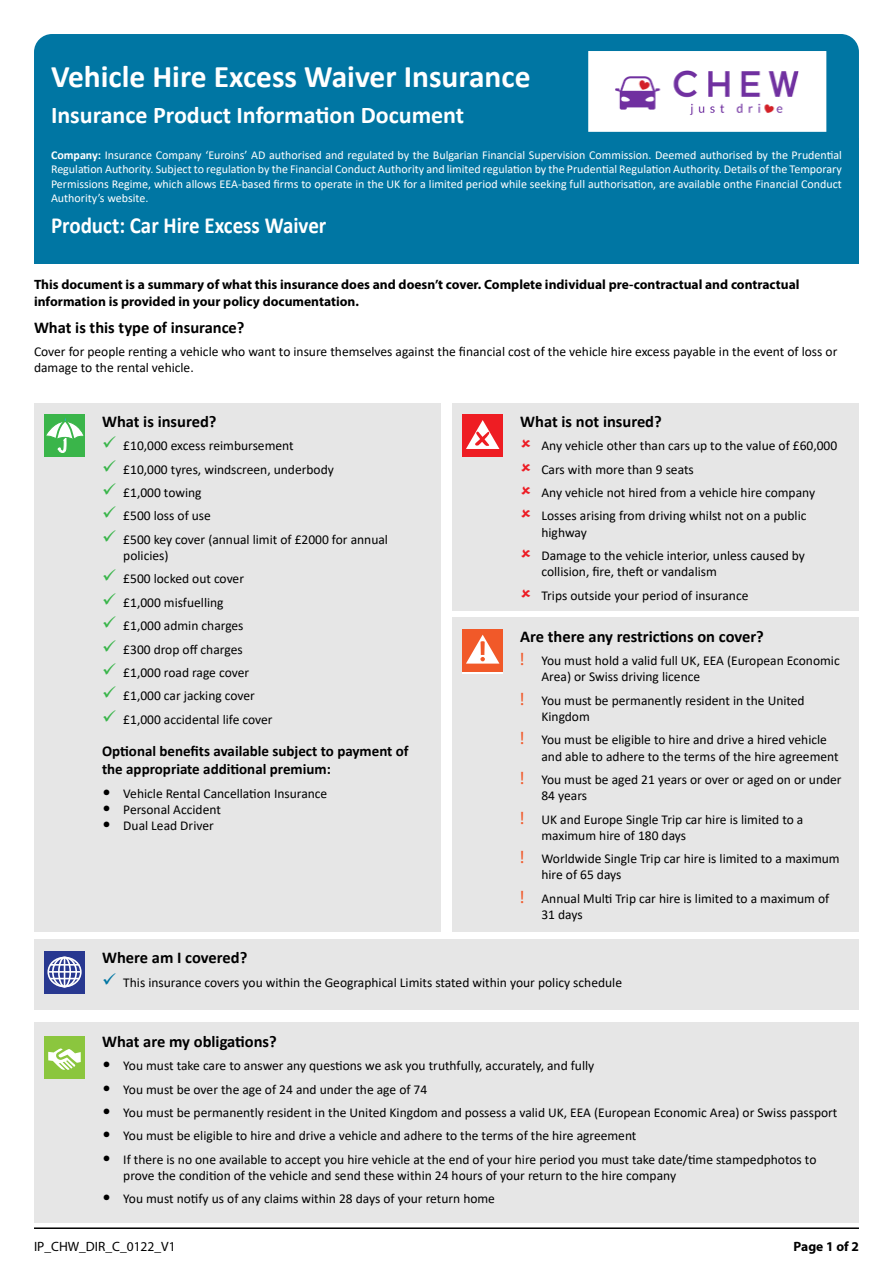
<style>
.page{position:relative;width:893px;height:1263px;background:#fff}
.page>*{position:absolute;margin:0;border:0;box-sizing:border-box;transform-origin:0 0}
.Travel_Insurance{font:700 31.5px "Calibri";color:#fff}
.IPID{font:700 24px "Calibri";color:#fff}
.Company_Product{font:700 23.1px "Calibri";color:#fff;scale:.91 1}
.t1{font:700 16.5px "Calibri";color:#000}
.Text{font:700 15px/18px "Calibri";color:#000}
.Text-2{font:13.5px/16.2px "Calibri";color:#000}
.Text-3{font:700 13.5px/16.2px "Myriad Pro";color:#000}
.t2{font:13.5px "Myriad Pro";color:#000}
.Insurer_disclosure{font:12px/14.4px "Calibri";color:#fff;text-align:justify}
.s1{font-weight:700}
.s2{font-size:18px}
.s3{font-family:"Myriad Pro";font-size:18px;color:#f1592a}
</style>
<div class="page">
<hr style="left:34px;top:1227px;width:825px;height:2px;background:#000">
<div style="left:34px;top:34px;width:825px;height:230px;background:#0076a3;border-radius:18px"></div>
<div style="left:588px;top:51px;width:238px;height:81px;background:#fff;border:2px solid #fff"></div>
<img style="left:615px;top:70px;width:184px;height:45px">
<div style="left:34px;top:403px;width:407px;height:528px;background:#e6e6e6"></div>
<div style="left:44px;top:414px;width:41px;height:43px;background:#3ab54a"></div>
<svg style="left:46px;top:418px;width:38px;height:35px"></svg>
<div style="left:452px;top:403px;width:407px;height:207px;background:#e6e6e6"></div>
<div style="left:462px;top:414px;width:41px;height:43px;background:#ee1d23"></div>
<svg style="left:466px;top:420px;width:33px;height:29px"></svg>
<div style="left:452px;top:617px;width:407px;height:314px;background:#e6e6e6"></div>
<div style="left:462px;top:629px;width:41px;height:45px;background:#fff"></div>
<div style="left:462px;top:629px;width:41px;height:43px;background:#f15929"></div>
<svg style="left:466px;top:635px;width:33px;height:29px"></svg>
<div style="left:34px;top:939px;width:825px;height:71px;background:#e6e6e6"></div>
<svg style="left:44px;top:951px;width:41px;height:43px"></svg>
<div style="left:47px;top:957px;width:35px;height:30px;border:2px solid #fff;border-radius:50%"></div>
<div style="left:52px;top:957px;width:25px;height:30px;border:2px solid #fff;border-radius:50%"></div>
<div style="left:58px;top:957px;width:13px;height:30px;border:2px solid #fff;border-radius:50%"></div>
<hr style="left:64px;top:957px;width:1px;height:30px;background:#fff">
<hr style="left:50px;top:964px;width:29px;height:2px;background:#fff">
<svg style="left:50px;top:978px;width:29px;height:1px"></svg>
<hr style="left:48px;top:971px;width:33px;height:2px;background:#fff">
<div style="left:34px;top:1022px;width:825px;height:201px;background:#e6e6e6"></div>
<div style="left:44px;top:1036px;width:41px;height:43px;background:#8bc63e"></div>
<svg style="left:48px;top:1048px;width:33px;height:22px"></svg>
<p class="Travel_Insurance" style="left:51px;top:54px;width:481px">Vehicle Hire Excess Waiver Insurance</p>
<p class="IPID" style="left:51px;top:98px;width:415px">Insurance Product Information Document</p>
<p class="Insurer_disclosure" style="left:51px;top:148px;width:792px"><span class="s1">Company:</span> Insurance Company ‘Euroins’ AD authorised and regulated by the Bulgarian Financial Supervision Commission. Deemed authorised by the Prudential Regulation Authority. Subject to regulation by the Financial Conduct Authority and limited regulation by the Prudential Regulation Authority. Details of the Temporary Permissions Regime, which allows EEA-based firms to operate in the UK for a limited period while seeking full authorisation, are available onthe Financial Conduct Authority’s website.</p>
<p class="Company_Product" style="left:51px;top:209px;width:304px">Product: Car Hire Excess Waiver</p>
<p class="Text-3" style="left:34px;top:276px;width:767px">This document is a summary of what this insurance does and doesn’t cover. Complete individual pre-contractual and contractual information is provided in your policy documentation.</p>
<p class="t1" style="left:34px;top:315px;width:212px">What is this type of insurance?</p>
<p class="Text-2" style="left:34px;top:343px;width:805px">Cover for people renting a vehicle who want to insure themselves against the financial cost of the vehicle hire excess payable in the event of loss or damage to the rental vehicle.</p>
<p class="t1" style="left:102px;top:410px;width:116px">What is insured?</p>
<p class="Text-2" style="left:123px;top:437px;width:172px">£10,000 excess reimbursement</p>
<p class="Text-2" style="left:123px;top:461px;width:212px">£10,000 tyres, windscreen, underbody</p>
<p class="Text-2" style="left:123px;top:484px;width:80px">£1,000 towing</p>
<p class="Text-2" style="left:123px;top:507px;width:89px">£500 loss of use</p>
<p class="Text-2" style="left:123px;top:531px;width:266px">£500 key cover (annual limit of £2000 for annual policies)</p>
<p class="Text-2" style="left:123px;top:570px;width:122px">£500 locked out cover</p>
<p class="Text-2" style="left:123px;top:594px;width:102px">£1,000 misfuelling</p>
<p class="Text-2" style="left:123px;top:617px;width:122px">£1,000 admin charges</p>
<p class="Text-2" style="left:123px;top:641px;width:121px">£300 drop off charges</p>
<p class="Text-2" style="left:123px;top:664px;width:127px">£1,000 road rage cover</p>
<p class="Text-2" style="left:123px;top:687px;width:133px">£1,000 car jacking cover</p>
<p class="Text-2" style="left:123px;top:711px;width:151px">£1,000 accidental life cover</p>
<p class="Text" style="left:102px;top:742px;width:308px">Optional benefits available subject to payment of the appropriate additional premium:</p>
<p class="Text-2" style="left:102px;top:785px;width:227px"><span class="s2">•</span> Vehicle Rental Cancellation Insurance</p>
<p class="Text-2" style="left:102px;top:801px;width:120px"><span class="s2">•</span> Personal Accident</p>
<p class="Text-2" style="left:102px;top:817px;width:113px"><span class="s2">•</span> Dual Lead Driver</p>
<p class="t1" style="left:520px;top:410px;width:143px">What is not insured?</p>
<p class="Text-2" style="left:541px;top:437px;width:297px">Any vehicle other than cars up to the value of £60,000</p>
<p class="Text-2" style="left:541px;top:461px;width:154px">Cars with more than 9 seats</p>
<p class="Text-2" style="left:541px;top:484px;width:275px">Any vehicle not hired from a vehicle hire company</p>
<p class="Text-2" style="left:541px;top:507px;width:267px">Losses arising from driving whilst not on a public highway</p>
<p class="Text-2" style="left:541px;top:547px;width:265px">Damage to the vehicle interior, unless caused by collision, fire, theft or vandalism</p>
<p class="Text-2" style="left:541px;top:587px;width:208px">Trips outside your period of insurance</p>
<p class="t1" style="left:520px;top:625px;width:245px">Are there any restrictions on cover?</p>
<p class="Text-2" style="left:541px;top:652px;width:300px;text-indent:-21px"><span class="s3">!</span> You must hold a valid full UK, EEA (European Economic<br>Area) or Swiss driving licence</p>
<p class="Text-2" style="left:541px;top:692px;width:265px;text-indent:-21px"><span class="s3">!</span> You must be permanently resident in the United<br>Kingdom</p>
<p class="Text-2" style="left:541px;top:731px;width:299px;text-indent:-21px"><span class="s3">!</span> You must be eligible to hire and drive a hired vehicle and able to adhere to the terms of the hire agreement</p>
<p class="Text-2" style="left:541px;top:771px;width:302px;text-indent:-21px"><span class="s3">!</span> You must be aged 21 years or over or aged on or under<br>84 years</p>
<p class="Text-2" style="left:541px;top:811px;width:263px;text-indent:-21px"><span class="s3">!</span> UK and Europe Single Trip car hire is limited to a maximum hire of 180 days</p>
<p class="Text-2" style="left:541px;top:850px;width:300px;text-indent:-21px"><span class="s3">!</span> Worldwide Single Trip car hire is limited to a maximum hire of 65 days</p>
<p class="Text-2" style="left:541px;top:890px;width:289px;text-indent:-21px"><span class="s3">!</span> Annual Multi Trip car hire is limited to a maximum of<br>31 days</p>
<p class="t1" style="left:102px;top:946px;width:147px">Where am I covered?</p>
<p class="Text-2" style="left:123px;top:974px;width:500px">This insurance covers you within the Geographical Limits stated within your policy schedule</p>
<p class="t1" style="left:102px;top:1029px;width:176px">What are my obligations?</p>
<p class="Text-2" style="left:102px;top:1057px;width:494px"><span class="s2">•</span> You must take care to answer any questions we ask you truthfully, accurately, and fully</p>
<p class="Text-2" style="left:102px;top:1080px;width:327px"><span class="s2">•</span> You must be over the age of 24 and under the age of 74</p>
<p class="Text-2" style="left:102px;top:1104px;width:737px"><span class="s2">•</span> You must be permanently resident in the United Kingdom and possess a valid UK, EEA (European Economic Area) or Swiss passport</p>
<p class="Text-2" style="left:102px;top:1127px;width:536px"><span class="s2">•</span> You must be eligible to hire and drive a vehicle and adhere to the terms of the hire agreement</p>
<p class="Text-2" style="left:123px;top:1151px;width:695px;text-indent:-21px"><span class="s2">•</span> If there is no one available to accept you hire vehicle at the end of your hire period you must take date/time stampedphotos to prove the condition of the vehicle and send these within 24 hours of your return to the hire company</p>
<p class="Text-2" style="left:102px;top:1190px;width:394px"><span class="s2">•</span> You must notify us of any claims within 28 days of your return home</p>
<p class="t2" style="left:34px;top:1238px;width:143px">IP_CHW_DIR_C_0122_V1</p>
<p class="Text-3" style="left:794px;top:1238px;width:67px">Page 1 of 2</p>
</div>
